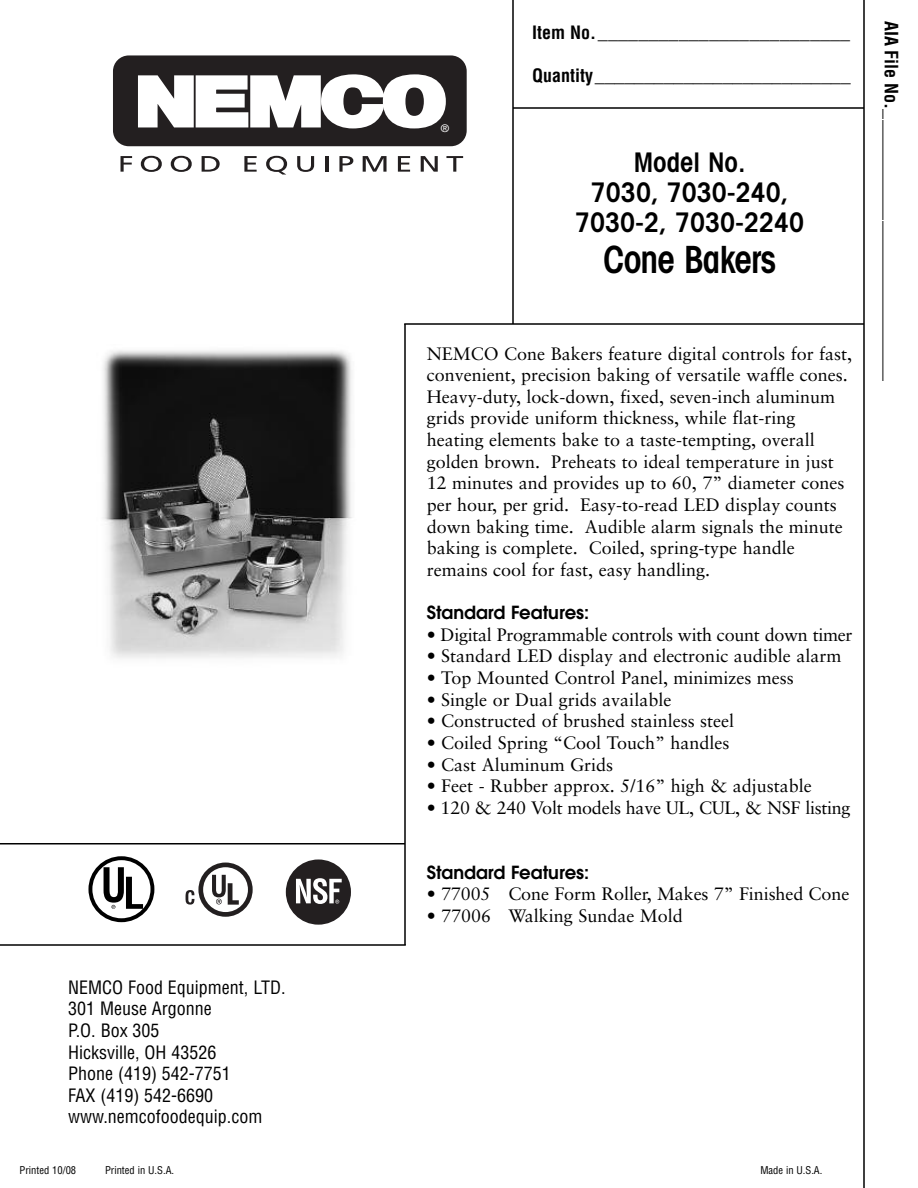
<style>
.page{position:relative;width:918px;height:1188px;background:#fff}
.page>*{position:absolute;margin:0;border:0;box-sizing:border-box;transform-origin:0 0}
.t1{font:600 condensed 37.5px "Avant Garde";letter-spacing:-.03em;color:#000;scale:.95 1}
.t2{font:600 condensed 27px/30px "Avant Garde";color:#000;text-align:center}
.t3{font:18px/21.6px "Sabon";color:#000}
.t4{font:condensed 18px/21.6px "Helvetica";color:#000}
.t5{font:18px "Helvetica";color:#000}
.t6{font:600 18px "Avant Garde";color:#000}
.t7{font:condensed 10.5px "Helvetica";color:#000}
.t8{font:10.5px "Helvetica";color:#fff}
.s1{font-weight:700;font-stretch:condensed}
</style>
<div class="page">
<hr style="left:863px;top:0;width:2px;height:1188px;background:#000">
<hr style="left:404px;top:323px;width:460px;height:2px;background:#000">
<hr style="left:0;top:944px;width:406px;height:2px;background:#000">
<hr style="left:404px;top:324px;width:2px;height:621px;background:#000">
<hr style="left:0;top:843px;width:405px;height:1px;background:#000">
<hr style="left:512px;top:0;width:2px;height:324px;background:#000">
<hr style="left:513px;top:107px;width:351px;height:2px;background:#000">
<div style="left:113px;top:55px;width:354px;height:91px;background:#231f20;border-radius:16px"></div>
<svg style="left:138px;top:74px;width:308px;height:55px"></svg>
<svg style="left:121px;top:156px;width:11px;height:16px"></svg>
<svg style="left:141px;top:156px;width:21px;height:16px"></svg>
<svg style="left:171px;top:156px;width:21px;height:16px"></svg>
<svg style="left:202px;top:156px;width:18px;height:16px"></svg>
<svg style="left:244px;top:156px;width:13px;height:16px"></svg>
<svg style="left:266px;top:156px;width:21px;height:19px"></svg>
<svg style="left:297px;top:156px;width:17px;height:16px"></svg>
<hr style="left:325px;top:156px;width:3px;height:16px;background:#231f20">
<svg style="left:339px;top:156px;width:14px;height:16px"></svg>
<svg style="left:363px;top:156px;width:24px;height:16px"></svg>
<svg style="left:398px;top:156px;width:12px;height:16px"></svg>
<svg style="left:421px;top:156px;width:17px;height:16px"></svg>
<svg style="left:446px;top:156px;width:17px;height:16px"></svg>
<div style="left:88px;top:856px;width:66px;height:66px;border:4px solid #000;border-radius:50%"></div>
<svg style="left:104px;top:867px;width:39px;height:42px"></svg>
<img style="left:103px;top:350px;width:249px;height:308px">
<div style="left:198px;top:863px;width:55px;height:54px;border:5px solid #231f20;border-radius:50%"></div>
<svg style="left:212px;top:875px;width:27px;height:30px"></svg>
<svg style="left:186px;top:890px;width:8px;height:15px"></svg>
<div style="left:287px;top:861px;width:62px;height:62px;background:#231f20;border-radius:50%"></div>
<div style="left:286px;top:859px;width:65px;height:66px;border:3px solid #231f20;border-radius:50%"></div>
<svg style="left:296px;top:878px;width:46px;height:26px"></svg>
<p class="t4" style="left:68px;top:977px;width:219px">NEMCO Food Equipment, LTD.<br>301 Meuse Argonne<br>P.O. Box 305<br>Hicksville, OH 43526<br>Phone (419) 542-7751<br>FAX (419) 542-6690 www.nemcofoodequip.com</p>
<p class="t7" style="left:20px;top:1164px;width:58px">Printed 10/08</p>
<p class="t7" style="left:105px;top:1164px;width:71px">Printed in U.S.A.</p>
<p class="t8" style="left:441px;top:124px;width:10px">®</p>
<p class="t5" style="left:532px;top:26px;width:320px"><span class="s1">Item No.</span>_________________________</p>
<p class="t5" style="left:532px;top:69px;width:320px"><span class="s1">Quantity</span>__________________________</p>
<h2 class="t2" style="left:575px;top:150px;width:230px">Model No.<br>7030, 7030-240,<br>7030-2, 7030-2240</h2>
<h1 class="t1" style="left:603px;top:245px;width:184px">Cone Bakers</h1>
<p class="t3" style="left:427px;top:344px;width:427px">NEMCO Cone Bakers feature digital controls for fast, convenient, precision baking of versatile waffle cones.<br>Heavy-duty, lock-down, fixed, seven-inch aluminum grids provide uniform thickness, while flat-ring heating elements bake to a taste-tempting, overall golden brown. Preheats to ideal temperature in just 12 minutes and provides up to 60, 7” diameter cones per hour, per grid. Easy-to-read LED display counts down baking time. Audible alarm signals the minute baking is complete. Coiled, spring-type handle remains cool for fast, easy handling.</p>
<p class="t6" style="left:427px;top:606px;width:164px">Standard Features:</p>
<p class="t3" style="left:427px;top:625px;width:427px">• Digital Programmable controls with count down timer</p>
<p class="t3" style="left:427px;top:647px;width:416px">• Standard LED display and electronic audible alarm</p>
<p class="t3" style="left:427px;top:668px;width:369px">• Top Mounted Control Panel, minimizes mess</p>
<p class="t3" style="left:427px;top:690px;width:246px">• Single or Dual grids available</p>
<p class="t3" style="left:427px;top:712px;width:309px">• Constructed of brushed stainless steel</p>
<p class="t3" style="left:427px;top:733px;width:304px">• Coiled Spring “Cool Touch” handles</p>
<p class="t3" style="left:427px;top:755px;width:188px">• Cast Aluminum Grids</p>
<p class="t3" style="left:427px;top:777px;width:387px">• Feet - Rubber approx. 5/16” high &amp; adjustable</p>
<p class="t3" style="left:427px;top:798px;width:425px">• 120 &amp; 240 Volt models have UL, CUL, &amp; NSF listing</p>
<p class="t6" style="left:427px;top:865px;width:164px">Standard Features:</p>
<p class="t3" style="left:427px;top:885px;width:424px">• 77005 Cone Form Roller, Makes 7” Finished Cone</p>
<p class="t3" style="left:427px;top:906px;width:258px">• 77006 Walking Sundae Mold</p>
<p class="t5" style="left:898px;top:21px;width:362px;rotate:90deg"><span class="s1">AIA File No.</span>___________________________</p>
<p class="t7" style="left:760px;top:1164px;width:64px">Made in U.S.A.</p>
</div>
